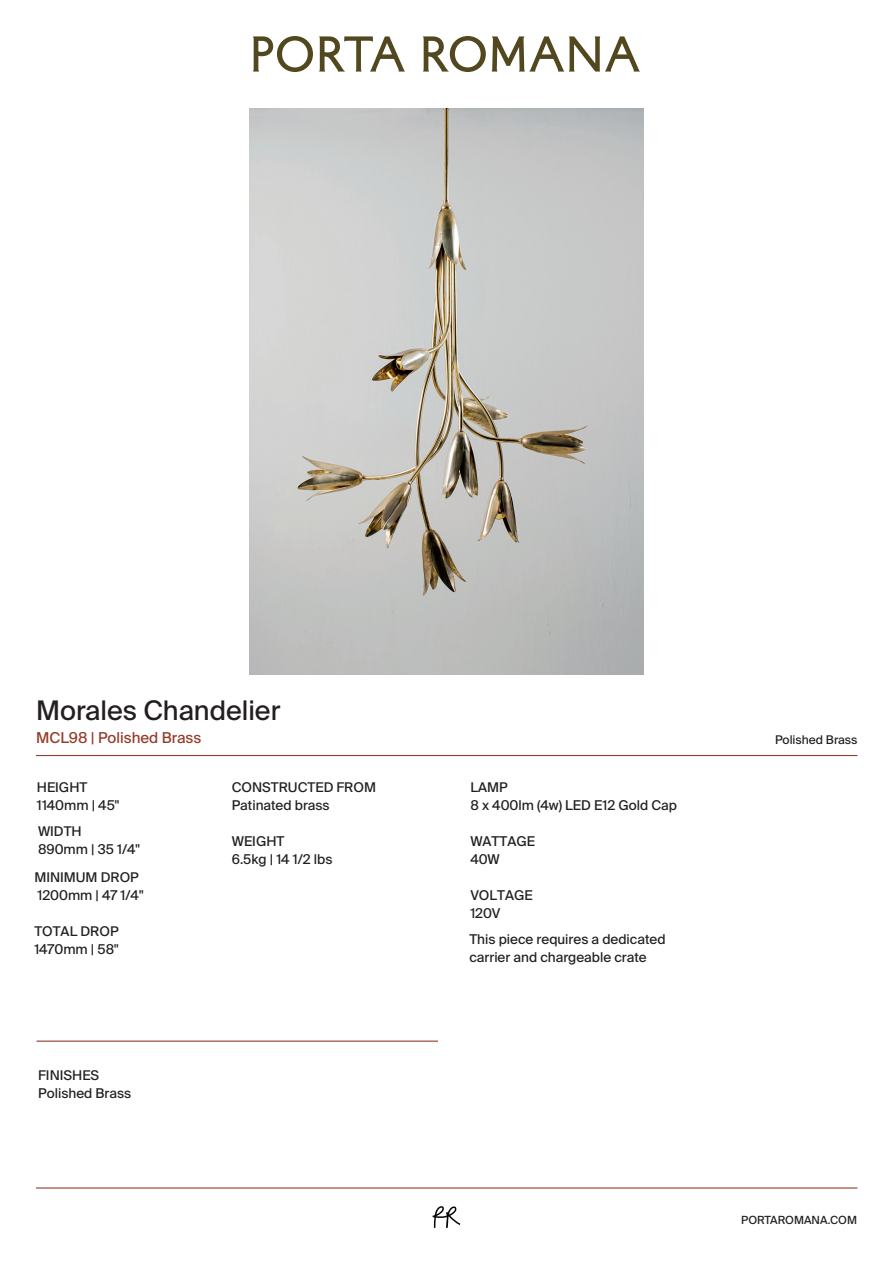
<style>
.page{position:relative;width:893px;height:1263px;background:#fff}
.page>*{position:absolute;margin:0;border:0;box-sizing:border-box;transform-origin:0 0}
.t1{font:27px "Suisse Intl";color:#231f20}
.t2{font:15px "Suisse Intl";color:#943b2a}
.t3{font:13.5px/17.9px "Suisse Intl";color:#231f20}
.t4{font:12px "Suisse Intl";color:#231f20}
.t5{font:11.25px "Suisse Intl";color:#231f20}
</style>
<div class="page">
<hr style="left:36px;top:755px;width:821px;height:1px;background:#943b2a">
<img style="left:250px;top:108px;width:393px;height:566px">
<svg style="left:253px;top:36px;width:60px;height:36px"></svg>
<svg style="left:319px;top:36px;width:86px;height:36px"></svg>
<svg style="left:423px;top:36px;width:63px;height:36px"></svg>
<svg style="left:492px;top:36px;width:148px;height:36px"></svg>
<hr style="left:36px;top:1040px;width:402px;height:2px;background:#943b2a">
<svg style="left:433px;top:1206px;width:27px;height:22px"></svg>
<hr style="left:36px;top:1187px;width:821px;height:1px;background:#943b2a">
<h1 class="t1" style="left:36px;top:695px;width:246px">Morales Chandelier</h1>
<p class="t2" style="left:36px;top:729px;width:167px">MCL98 | Polished Brass</p>
<p class="t4" style="left:775px;top:733px;width:84px">Polished Brass</p>
<p class="t3" style="left:37px;top:779px;width:84px">HEIGHT<br>1140mm | 45"</p>
<p class="t3" style="left:38px;top:823px;width:103px">WIDTH<br>890mm | 35 1/4"</p>
<p class="t3" style="left:34px;top:868px;width:111px">MINIMUM DROP<br>1200mm | 47 1/4"</p>
<p class="t3" style="left:34px;top:922px;width:86px">TOTAL DROP<br>1470mm | 58"</p>
<p class="t3" style="left:38px;top:1067px;width:95px">FINISHES<br>Polished Brass</p>
<p class="t3" style="left:232px;top:779px;width:146px">CONSTRUCTED FROM<br>Patinated brass</p>
<p class="t3" style="left:232px;top:833px;width:102px">WEIGHT<br>6.5kg | 14 1/2 lbs</p>
<p class="t3" style="left:470px;top:779px;width:208px">LAMP<br>8 x 400lm (4w) LED E12 Gold Cap</p>
<p class="t3" style="left:470px;top:833px;width:66px">WATTAGE<br>40W</p>
<p class="t3" style="left:470px;top:887px;width:64px">VOLTAGE<br>120V</p>
<p class="t3" style="left:469px;top:930px;width:198px">This piece requires a dedicated carrier and chargeable crate</p>
<p class="t5" style="left:741px;top:1213px;width:117px">PORTAROMANA.COM</p>
</div>
